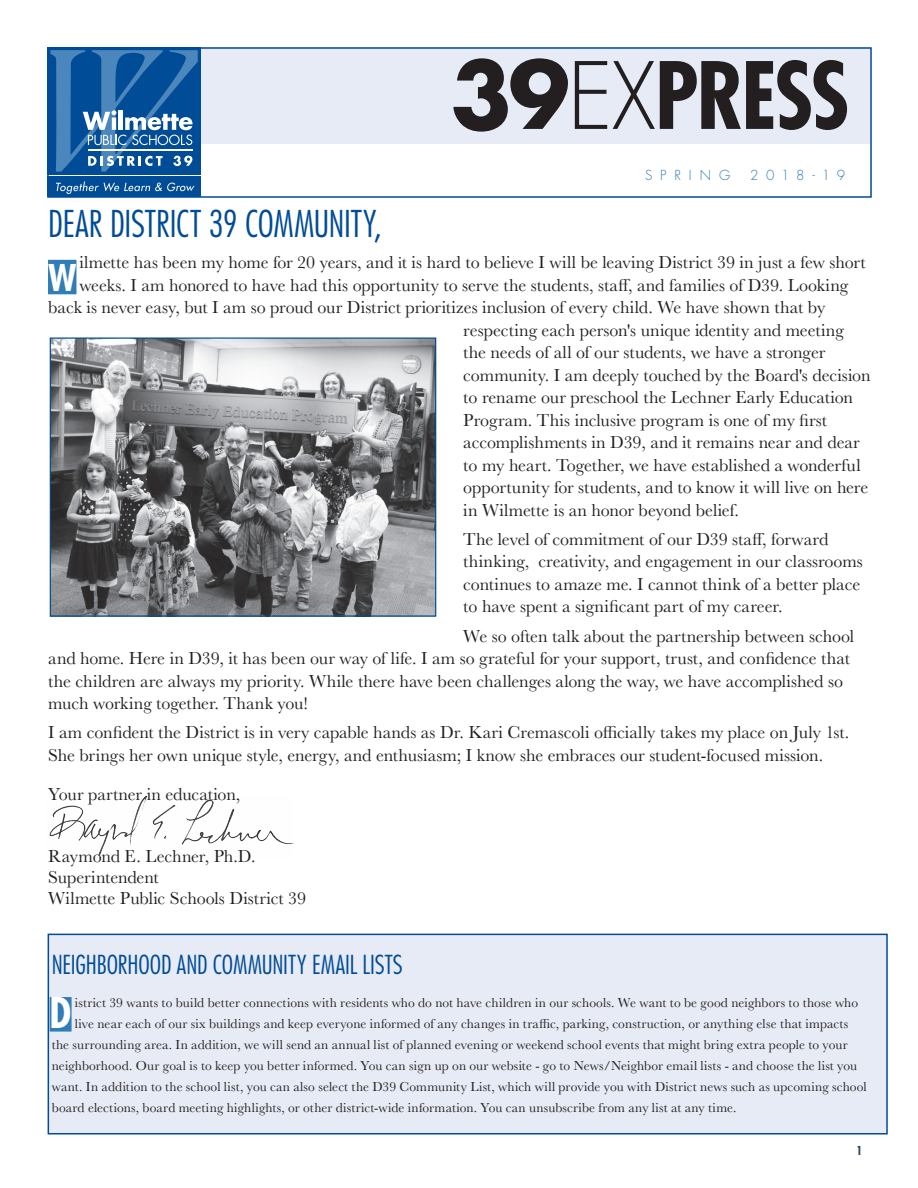
<style>
.page{position:relative;width:918px;height:1188px;background:#fff}
.page>*{position:absolute;margin:0;border:0;box-sizing:border-box;transform-origin:0 0}
.t1{font:700 condensed 90px "Futura Std";letter-spacing:-.03em;color:#231f20}
.t2{font:700 condensed 41.4px "Futura Std";color:#fff}
.t3{font:300 condensed 36px "Futura Std";letter-spacing:-.005em;color:#004c97}
.t4{font:700 condensed 35.85px "Futura Std";color:#fff}
.t5{font:300 condensed 25.5px "Futura Std";letter-spacing:-.005em;color:#004c97}
.t6{font:18px/22.5px "Baskerville";color:#231f20}
.t7{font:13.5px "Baskerville";letter-spacing:.01em;color:#231f20}
.t8{font:300 13.5px "Futura Std";letter-spacing:.58em;color:#317db6}
.t9{font:700 condensed 12px "Futura Std";color:#26435f}
.s1{font-stretch:normal}
.s2{font-weight:300;font-stretch:normal}
.s3{font-size:16.5px}
</style>
<div class="page">
<div style="left:48px;top:260px;width:28px;height:34px;background:#317db6"></div>
<img style="left:49px;top:795px;width:244px;height:62px">
<div style="left:48px;top:934px;width:840px;height:201px;background:#e7ebf5;border:2px solid #004c97"></div>
<div style="left:50px;top:997px;width:22px;height:35px;background:#317db6"></div>
<img style="left:52px;top:339px;width:382px;height:276px">
<div style="left:50px;top:337px;width:386px;height:280px;border:1px solid #004c97"></div>
<div style="left:173px;top:47px;width:698px;height:97px;background:#e7ebf5"></div>
<div style="left:47px;top:177px;width:154px;height:20px;background:#004c97"></div>
<svg style="left:56px;top:182px;width:138px;height:12px"></svg>
<div style="left:47px;top:47px;width:154px;height:128px;background:#004c97"></div>
<svg style="left:50px;top:50px;width:148px;height:122px"></svg>
<div style="left:47px;top:47px;width:825px;height:151px;border:2px solid #004c97"></div>
<h1 class="t1" style="left:450px;top:40px;width:401px"><span class="s1">39</span><span class="s2">EX</span>PRESS</h1>
<p class="t8" style="left:645px;top:167px;width:87px">SPRING</p>
<p class="t8" style="left:750px;top:167px;width:96px">2018-19</p>
<h3 class="t3" style="left:48px;top:202px;width:335px">DEAR DISTRICT 39 COMMUNITY,</h3>
<h3 class="t4" style="left:48px;top:255px;width:30px">W</h3>
<p class="t6" style="left:79px;top:251px;width:788px">ilmette has been my home for 20 years, and <span class="s3">i</span>t is hard to believe I will be leaving District 39 in just a few short</p>
<p class="t6" style="left:79px;top:274px;width:771px">weeks. I am honored to have had this opportunity to serve the students, staff, and families of D39. Looking</p>
<p class="t6" style="left:48px;top:296px;width:779px">back is never easy, but I am so proud our District prioritizes inclusion of every child. We have shown that by</p>
<p class="t6" style="left:463px;top:319px;width:382px">respecting each person's unique identity and meeting</p>
<p class="t6" style="left:463px;top:341px;width:364px">the needs of all of our students, we have a stronger</p>
<p class="t6" style="left:463px;top:364px;width:409px">community. I am deeply touched by the Board's decision</p>
<p class="t6" style="left:463px;top:386px;width:391px">to rename our preschool the Lechner Early Education</p>
<p class="t6" style="left:463px;top:409px;width:365px">Program. This inclusive program is one of my first</p>
<p class="t6" style="left:463px;top:431px;width:398px">accomplishments in D39, and it remains near and dear</p>
<p class="t6" style="left:463px;top:454px;width:399px">to my heart. Together, we have established a wonderful</p>
<p class="t6" style="left:463px;top:476px;width:407px">opportunity for students, and to know it will live on here</p>
<p class="t6" style="left:463px;top:499px;width:277px">in Wilmette is an honor beyond belief.</p>
<p class="t6" style="left:463px;top:528px;width:401px">The level of commitment of our D39 staff, forward thinking, creativity, and engagement in our classrooms continues to amaze me. I cannot think of a better place to have spent a significant part of my career.</p>
<p class="t6" style="left:48px;top:625px;width:807px;text-indent:415px">We so often talk about the partnership between school and home. Here in D39, it has been our way of life. I am so grateful for your support, trust, and confidence that the children are always my priority. While there have been challenges along the way, we have accomplished so much working together. Thank you!</p>
<p class="t6" style="left:48px;top:722px;width:803px">I am confident the District is in very capable hands as Dr. Kari Cremascoli officially takes my place on July 1st.<br>She brings her own unique style, energy, and enthusiasm; I know she embraces our student-focused mission.</p>
<p class="t6" style="left:48px;top:783px;width:194px">Your partner in education,</p>
<p class="t6" style="left:48px;top:846px;width:259px;line-height:21px">Raymond E. Lechner, Ph.D.<br>Superintendent<br>Wilmette Public Schools District 39</p>
<h3 class="t5" style="left:52px;top:950px;width:352px">NEIGHBORHOOD AND COMMUNITY EMAIL LISTS</h3>
<h2 class="t2" style="left:50px;top:987px;width:23px">D</h2>
<p class="t7" style="left:75px;top:994px;width:785px">istrict 39 wants to build better connections with residents who do not have children in our schools. We want to be good neighbors to those who</p>
<p class="t7" style="left:75px;top:1015px;width:775px">live near each of our six buildings and keep everyone informed of any changes in traffic, parking, construction, or anything else that impacts</p>
<p class="t7" style="left:52px;top:1036px;width:797px">the surrounding area. In addition, we will send an annual list of planned evening or weekend school events that might bring extra people to your</p>
<p class="t7" style="left:52px;top:1057px;width:807px">neighborhood. Our goal is to keep you better informed. You can sign up on our website - go to News/Neighbor email lists - and choose the list you</p>
<p class="t7" style="left:52px;top:1078px;width:816px">want. In addition to the school list, you can also select the D39 Community List, which will provide you with District news such as upcoming school</p>
<p class="t7" style="left:52px;top:1099px;width:686px">board elections, board meeting highlights, or other district-wide information. You can unsubscribe from any list at any time.</p>
<p class="t9" style="left:856px;top:1143px;width:7px">1</p>
</div>
